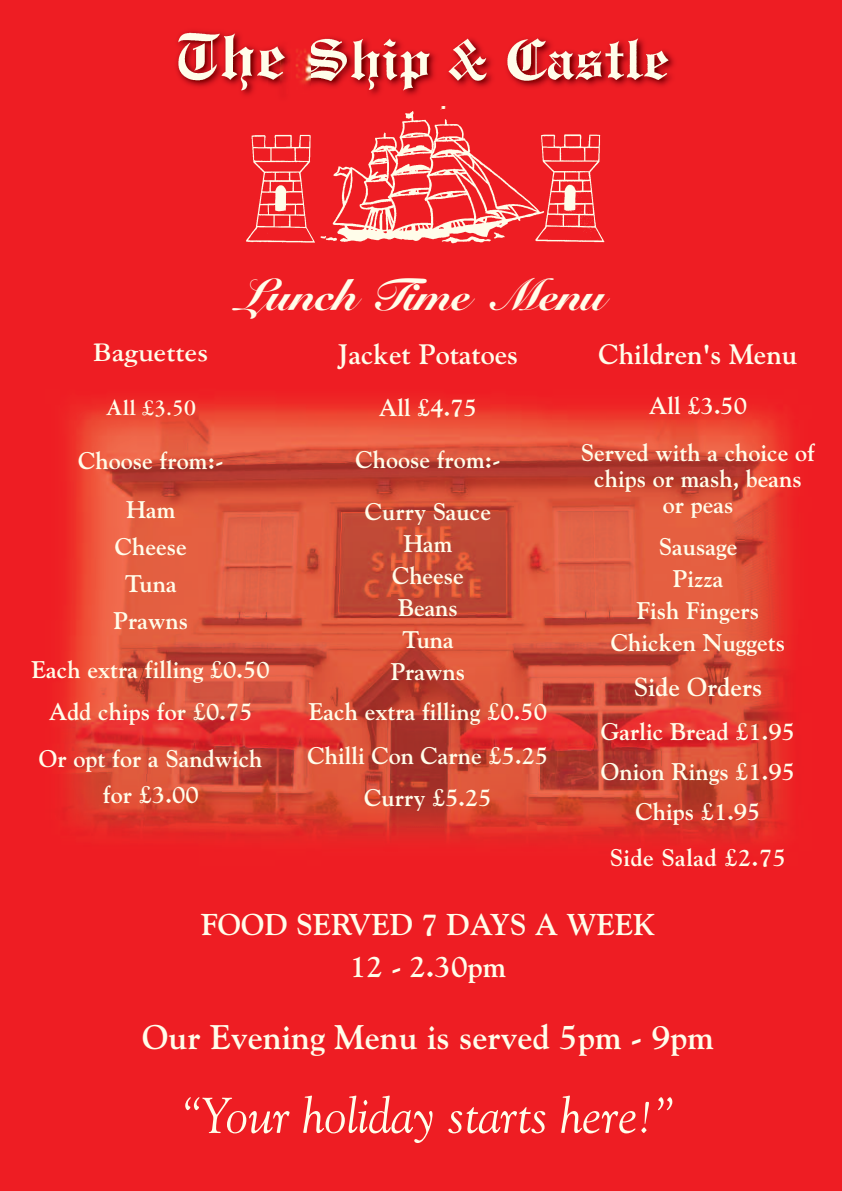
<style>
.page{position:relative;width:842px;height:1191px;background:#ee1d23}
.page>*{position:absolute;margin:0;border:0;box-sizing:border-box;transform-origin:0 0}
.t1{font:italic 50px "Goudy";color:#fffdea}
.t2{font:900 44px "Snell Roundhand";color:#fffdea}
.t3{font:700 34px "Goudy";color:#fffdea}
.t4{font:700 30px/42px "Goudy";color:#fffdea;text-align:center}
.t5{font:700 28px "Goudy";color:#fffdea}
.t6{font:700 28px "Garamond Three";color:#fffdea}
.t7{font:700 26px "Goudy";color:#fffdea}
.t8{font:700 24px/32px "Goudy";color:#fffdea;text-align:center}
.t9{font:700 24px "Goudy";letter-spacing:.02em;color:#fffdea}
.t10{font:700 24px "Garamond Three";color:#fffdea}
</style>
<div class="page">
<img style="left:61px;top:399px;width:730px;height:444px">
<img style="left:246px;top:108px;width:359px;height:136px">
<img style="left:311px;top:37px;width:364px;height:56px">
<img style="left:241px;top:90px;width:13px;height:6px">
<img style="left:295px;top:49px;width:16px;height:37px">
<img style="left:176px;top:30px;width:114px;height:60px">
<h2 class="t2" style="left:239px;top:268px;width:368px">Lunch Time Menu</h2>
<p class="t5" style="left:338px;top:337px;width:182px">Jacket Potatoes</p>
<p class="t8" style="left:355px;top:381px;width:147px;line-height:52px">All £4.75<br>Choose from:-<br>Curry Sauce</p>
<p class="t8" style="left:391px;top:527px;width:76px">Ham<br>Cheese<br>Beans<br>Tuna<br>Prawns</p>
<p class="t8" style="left:307px;top:690px;width:243px;line-height:43px">Each extra filling £0.50<br>Chilli Con Carne £5.25<br>Curry £5.25</p>
<p class="t5" style="left:598px;top:337px;width:200px">Children's Menu</p>
<p class="t8" style="left:581px;top:382px;width:236px;line-height:47.2px">All £3.50<br>Served with a choice of</p>
<p class="t8" style="left:594px;top:466px;width:209px;line-height:26px">chips or mash, beans or peas</p>
<p class="t8" style="left:611px;top:531px;width:176px">Sausage<br>Pizza<br>Fish Fingers<br>Chicken Nuggets</p>
<p class="t7" style="left:634px;top:672px;width:130px">Side Orders</p>
<p class="t8" style="left:601px;top:711px;width:196px;line-height:40px">Garlic Bread £1.95<br>Onion Rings £1.95<br>Chips £1.95</p>
<p class="t9" style="left:610px;top:843px;width:178px">Side Salad £2.75</p>
<p class="t6" style="left:93px;top:343px;width:116px">Baguettes</p>
<p class="t10" style="left:105px;top:399px;width:92px">All £3.50</p>
<p class="t8" style="left:78px;top:436px;width:147px;line-height:49px">Choose from:-<br>Ham</p>
<p class="t8" style="left:113px;top:528px;width:76px;line-height:37px">Cheese<br>Tuna<br>Prawns</p>
<p class="t8" style="left:32px;top:649px;width:240px;line-height:42px">Each extra filling £0.50<br>Add chips for £0.75</p>
<p class="t8" style="left:39px;top:741px;width:225px;line-height:36px">Or opt for a Sandwich for £3.00</p>
<p class="t4" style="left:201px;top:903px;width:455px">FOOD SERVED 7 DAYS A WEEK<br>12 - 2.30pm</p>
<h3 class="t3" style="left:142px;top:1017px;width:573px">Our Evening Menu is served 5pm - 9pm</h3>
<h1 class="t1" style="left:179px;top:1086px;width:498px">“Your holiday starts here!”</h1>
</div>
